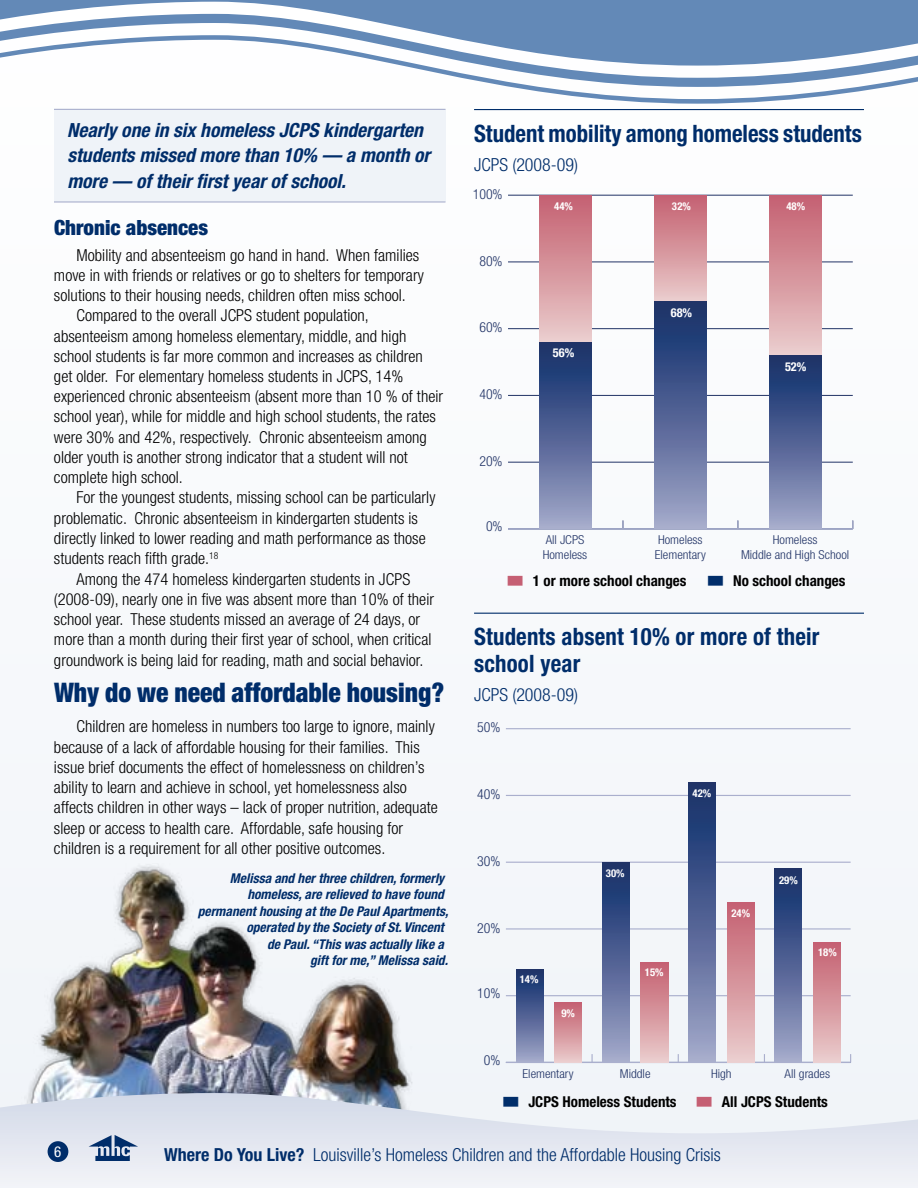
<style>
.page{position:relative;width:918px;height:1188px;background:#f7f9fc}
.page>*{position:absolute;margin:0;border:0;box-sizing:border-box;transform-origin:0 0}
.t1{font:900 condensed 27px "Helvetica Neue";color:#002d6a;scale:.95 1}
.t2{font:700 condensed 24px/27px "Helvetica Neue";color:#002d6a;scale:.95 1}
.t3{font:900 condensed 21px "Helvetica Neue";color:#002d6a}
.t4{font:italic 700 condensed 19.5px/25.5px "Helvetica Neue";color:#002d6a}
.t5{font:300 condensed 18px "Helvetica Neue";color:#002d6a}
.t6{font:300 condensed 16.5px/20.2px "Helvetica Neue";letter-spacing:.005em;color:#000}
.t7{font:700 condensed 15px "Helvetica Neue";color:#000}
.t8{font:condensed 15px "Helvetica Neue";color:#fff}
.t9{font:300 condensed 13.8px "Helvetica Neue";color:#213366}
.t10{font:italic 700 condensed 13.5px "Helvetica Neue";color:#002d6a}
.t11{font:300 condensed 12.3px/14.7px "Helvetica Neue";color:#213366;scale:1.05 1}
.t12{font:700 condensed 12.3px "Helvetica Neue";color:#fff}
.t13{font:700 condensed 10.8px "Helvetica Neue";color:#fff}
.s1{font-family:"Zapf Essentials LT Markers";font-weight:400;font-stretch:normal;color:#c55f73}
.s2{font-family:"Zapf Essentials LT Markers";font-weight:400;font-stretch:normal;color:#002d6a}
.s3{font-weight:700}
</style>
<div class="page">
<img style="left:28px;top:864px;width:385px;height:229px">
<svg style="left:0;top:1093px;width:918px;height:79px"></svg>
<svg style="left:512px;top:87px;width:374px;height:17px"></svg>
<svg style="left:405px;top:66px;width:513px;height:21px"></svg>
<svg style="left:0;top:0;width:918px;height:66px;fill:#6389b7"></svg>
<div style="left:48px;top:1141px;width:20px;height:21px;background:#002d6a;border-radius:50%"></div>
<svg style="left:89px;top:1135px;width:49px;height:26px"></svg>
<hr style="left:506px;top:1062px;width:345px;height:1px;background:#aaafcd">
<hr style="left:506px;top:995px;width:345px;height:1px;background:#aaafcd">
<hr style="left:506px;top:928px;width:345px;height:2px;background:#aaafcd">
<hr style="left:506px;top:862px;width:345px;height:1px;background:#aaafcd">
<hr style="left:506px;top:795px;width:345px;height:1px;background:#aaafcd">
<hr style="left:506px;top:728px;width:345px;height:1px;background:#aaafcd">
<div style="left:555px;top:1002px;width:27px;height:60px;background:linear-gradient(to bottom,#c45e6f,#e9c8c9)"></div>
<div style="left:641px;top:962px;width:27px;height:100px;background:linear-gradient(to bottom,#c45f6f,#e9caca)"></div>
<div style="left:727px;top:902px;width:27px;height:160px;background:linear-gradient(to bottom,#c45f6f,#eacbcb)"></div>
<div style="left:813px;top:942px;width:28px;height:120px;background:linear-gradient(to bottom,#c45f6f,#e9cbcb)"></div>
<div style="left:516px;top:969px;width:27px;height:93px;background:linear-gradient(to bottom,#0d2966,#9ea3c7)"></div>
<svg style="left:602px;top:862px;width:27px;height:200px;background:#566696"></svg>
<div style="left:688px;top:782px;width:28px;height:280px;background:linear-gradient(to bottom,#0d2966,#9fa4c8)"></div>
<svg style="left:775px;top:869px;width:27px;height:193px;background:#566696"></svg>
<hr style="left:474px;top:613px;width:390px;height:1px;background:#002d6a">
<svg style="left:622px;top:521px;width:2px;height:7px"></svg>
<hr style="left:508px;top:528px;width:345px;height:2px;background:#aaafcd">
<div style="left:540px;top:195px;width:51px;height:147px;background:linear-gradient(to bottom,#c45f6f,#eacccc)"></div>
<div style="left:655px;top:195px;width:51px;height:107px;background:linear-gradient(to bottom,#c45f6f,#eacccc)"></div>
<div style="left:769px;top:195px;width:52px;height:160px;background:linear-gradient(to bottom,#c45f6f,#eacbcb)"></div>
<svg style="left:540px;top:342px;width:51px;height:186px;background:#566696"></svg>
<div style="left:655px;top:302px;width:51px;height:227px;background:linear-gradient(to bottom,#0d2966,#a0a5c9)"></div>
<svg style="left:769px;top:355px;width:52px;height:173px;background:#556696"></svg>
<hr style="left:474px;top:109px;width:390px;height:1px;background:#002d6a">
<div style="left:54px;top:109px;width:392px;height:93px;background:#eff3f8"></div>
<hr style="left:54px;top:109px;width:392px;height:1px;background:#a9afcd">
<hr style="left:54px;top:201px;width:392px;height:2px;background:#a9afcd">
<p class="t4" style="left:67px;top:117px;width:364px">Nearly one in six homeless JCPS kindergarten students missed more than 10% — a month or more — of their first year of school.</p>
<p class="t3" style="left:54px;top:215px;width:156px">Chronic absences</p>
<p class="t6" style="left:76px;top:244px;width:344px">Mobility and absenteeism go hand in hand. When families</p>
<p class="t6" style="left:54px;top:265px;width:372px">move in with friends or relatives or go to shelters for temporary</p>
<p class="t6" style="left:54px;top:285px;width:353px">solutions to their housing needs, children often miss school.</p>
<p class="t6" style="left:76px;top:305px;width:294px">Compared to the overall JCPS student population,</p>
<p class="t6" style="left:54px;top:325px;width:354px">absenteeism among homeless elementary, middle, and high</p>
<p class="t6" style="left:54px;top:346px;width:370px">school students is far more common and increases as children</p>
<p class="t6" style="left:54px;top:366px;width:351px">get older. For elementary homeless students in JCPS, 14%</p>
<p class="t6" style="left:54px;top:386px;width:391px">experienced chronic absenteeism (absent more than 10 % of their</p>
<p class="t6" style="left:54px;top:406px;width:383px">school year), while for middle and high school students, the rates</p>
<p class="t6" style="left:54px;top:427px;width:374px">were 30% and 42%, respectively. Chronic absenteeism among</p>
<p class="t6" style="left:54px;top:447px;width:355px">older youth is another strong indicator that a student will not</p>
<p class="t6" style="left:54px;top:467px;width:130px">complete high school.</p>
<p class="t6" style="left:76px;top:487px;width:361px">For the youngest students, missing school can be particularly</p>
<p class="t6" style="left:54px;top:508px;width:366px">problematic. Chronic absenteeism in kindergarten students is</p>
<p class="t6" style="left:54px;top:528px;width:373px">directly linked to lower reading and math performance as those</p>
<p class="t6" style="left:54px;top:548px;width:166px">students reach fifth grade.<sup>18</sup></p>
<p class="t6" style="left:76px;top:568px;width:335px">Among the 474 homeless kindergarten students in JCPS</p>
<p class="t6" style="left:54px;top:589px;width:382px">(2008-09), nearly one in five was absent more than 10% of their</p>
<p class="t6" style="left:54px;top:609px;width:368px">school year. These students missed an average of 24 days, or</p>
<p class="t6" style="left:54px;top:629px;width:379px">more than a month during their first year of school, when critical</p>
<p class="t6" style="left:54px;top:649px;width:371px">groundwork is being laid for reading, math and social behavior.</p>
<h1 class="t1" style="left:54px;top:675px;width:412px">Why do we need affordable housing?</h1>
<p class="t6" style="left:54px;top:716px;width:385px;text-indent:23px">Children are homeless in numbers too large to ignore, mainly because of a lack of affordable housing for their families. This issue brief documents the effect of homelessness on children’s ability to learn and achieve in school, yet homelessness also affects children in other ways – lack of proper nutrition, adequate sleep or access to health care. Affordable, safe housing for children is a requirement for all other positive outcomes.</p>
<p class="t10" style="left:230px;top:870px;width:216px">Melissa and her three children, formerly</p>
<p class="t10" style="left:247px;top:886px;width:198px">homeless, are relieved to have found</p>
<p class="t10" style="left:198px;top:903px;width:252px">permanent housing at the De Paul Apartments,</p>
<p class="t10" style="left:246px;top:919px;width:199px">operated by the Society of St. Vincent</p>
<p class="t10" style="left:267px;top:936px;width:178px">de Paul. “This was actually like a</p>
<p class="t10" style="left:310px;top:952px;width:139px">gift for me,” Melissa said.</p>
<h2 class="t2" style="left:474px;top:119px;width:410px">Student mobility among homeless students</h2>
<p class="t5" style="left:474px;top:154px;width:106px">JCPS (2008-09)</p>
<p class="t9" style="left:473px;top:186px;width:31px">100%</p>
<p class="t9" style="left:479px;top:253px;width:25px">80%</p>
<p class="t9" style="left:479px;top:320px;width:25px">60%</p>
<p class="t9" style="left:479px;top:386px;width:25px">40%</p>
<p class="t9" style="left:479px;top:453px;width:25px">20%</p>
<p class="t9" style="left:486px;top:518px;width:18px">0%</p>
<p class="t13" style="left:554px;top:200px;width:20px">44%</p>
<p class="t12" style="left:553px;top:345px;width:23px">56%</p>
<p class="t11" style="left:543px;top:532px;width:44px">All JCPS<br>Homeless</p>
<p class="t13" style="left:672px;top:200px;width:20px">32%</p>
<p class="t12" style="left:671px;top:305px;width:23px">68%</p>
<p class="t13" style="left:786px;top:200px;width:20px">48%</p>
<p class="t12" style="left:785px;top:359px;width:23px">52%</p>
<p class="t11" style="left:655px;top:532px;width:50px">Homeless<br>Elementary</p>
<p class="t11" style="left:741px;top:532px;width:105px;text-align:center">Homeless<br>Middle and High School</p>
<p class="t7" style="left:506px;top:572px;width:182px"><span class="s1">7</span> 1 or more school changes</p>
<p class="t7" style="left:706px;top:572px;width:141px"><span class="s2">7</span> No school changes</p>
<h2 class="t2" style="left:474px;top:623px;width:365px">Students absent 10% or more of their school year</h2>
<p class="t5" style="left:474px;top:685px;width:106px">JCPS (2008-09)</p>
<p class="t9" style="left:477px;top:720px;width:25px">50%</p>
<p class="t9" style="left:477px;top:786px;width:25px">40%</p>
<p class="t13" style="left:693px;top:786px;width:20px">42%</p>
<p class="t9" style="left:477px;top:853px;width:25px">30%</p>
<p class="t9" style="left:477px;top:920px;width:25px">20%</p>
<p class="t9" style="left:477px;top:985px;width:25px">10%</p>
<p class="t9" style="left:484px;top:1052px;width:18px">0%</p>
<p class="t13" style="left:606px;top:866px;width:20px">30%</p>
<p class="t13" style="left:520px;top:973px;width:20px">14%</p>
<p class="t13" style="left:561px;top:1006px;width:15px">9%</p>
<p class="t13" style="left:645px;top:966px;width:20px">15%</p>
<p class="t13" style="left:731px;top:907px;width:20px">24%</p>
<p class="t13" style="left:779px;top:874px;width:20px">29%</p>
<p class="t13" style="left:818px;top:946px;width:20px">18%</p>
<p class="t11" style="left:523px;top:1066px;width:50px">Elementary</p>
<p class="t11" style="left:620px;top:1066px;width:31px">Middle</p>
<p class="t11" style="left:711px;top:1066px;width:21px">High</p>
<p class="t11" style="left:785px;top:1066px;width:45px">All grades</p>
<p class="t7" style="left:501px;top:1093px;width:328px"><span class="s2">7</span> JCPS Homeless Students <span class="s1">7</span> All JCPS Students</p>
<p class="t8" style="left:54px;top:1143px;width:9px">6</p>
<p class="t5" style="left:164px;top:1144px;width:558px"><span class="s3">Where Do You Live?</span> Louisville’s Homeless Children and the Affordable Housing Crisis</p>
</div>
